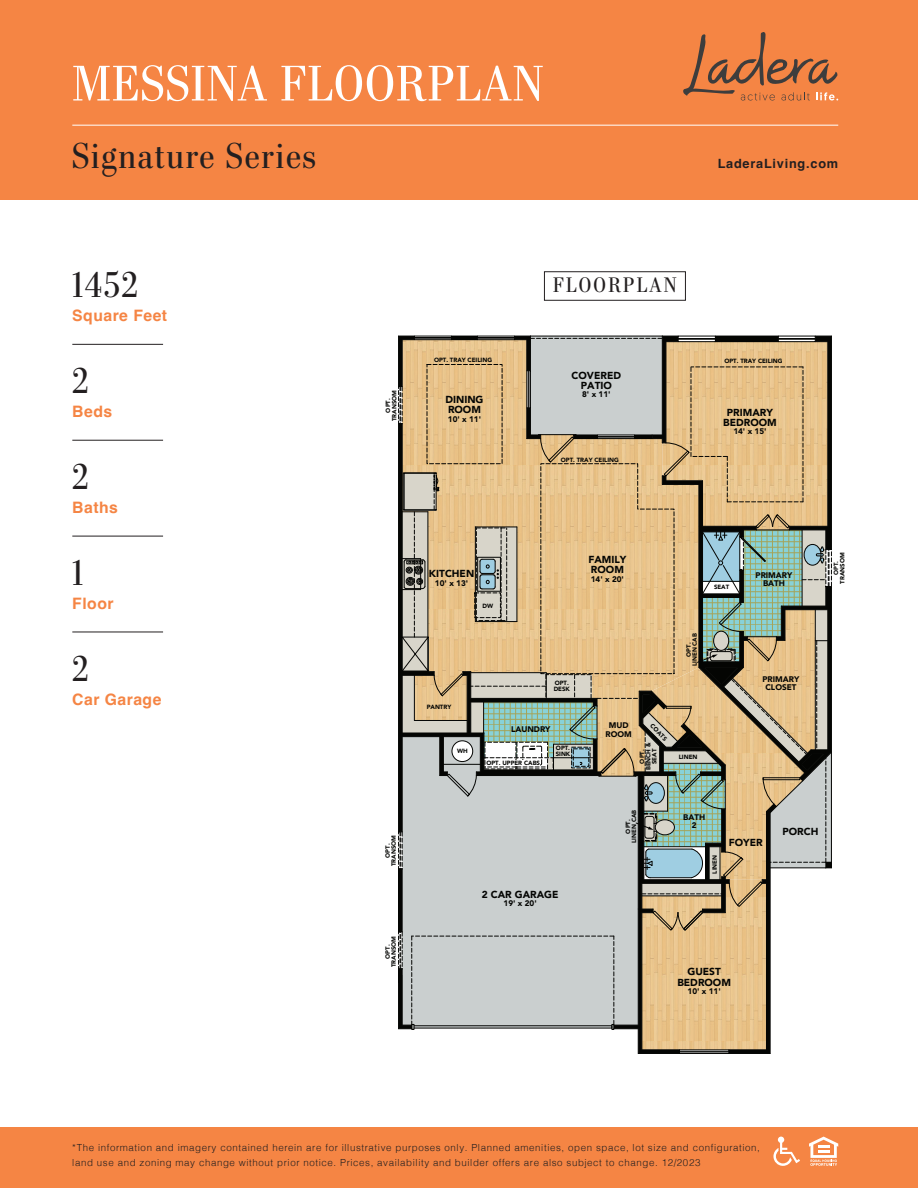
<style>
.page{position:relative;width:918px;height:1188px;background:#fff}
.page>*{position:absolute;margin:0;border:0;box-sizing:border-box;transform-origin:0 0}
.t1{font:50.1px "Stilson";letter-spacing:.03em;color:#fff}
.t2{font:36px "Stilson";letter-spacing:.05em;color:#231f20}
.t3{font:21px "Stilson";letter-spacing:.11em;color:#231f20}
.t4{font:700 15.75px "Helvetica";letter-spacing:.03em;color:#f58544}
.t5{font:700 12.75px "Helvetica";letter-spacing:.06em;color:#231f20}
.t6{font:900 10.05px/10.1px "Avenir LT Std";color:#040503;text-align:center}
.t7{font:300 9.75px/14.2px "Helvetica";letter-spacing:.06em;color:#231f20}
.t8{font:900 8.1px/8.1px "Avenir LT Std";color:#040503;text-align:center}
.t9{font:900 6px/6px "Avenir LT Std";color:#040503;text-align:center}
</style>
<div class="page">
<div style="left:0;top:0;width:918px;height:199px;background:#f58544"></div>
<div style="left:0;top:1128px;width:918px;height:60px;background:#f58544"></div>
<div style="left:398px;top:386px;width:4px;height:38px;border:1px dashed #040503"></div>
<div style="left:398px;top:832px;width:4px;height:37px;border:1px dashed #040503"></div>
<div style="left:398px;top:932px;width:4px;height:37px;border:1px dashed #040503"></div>
<hr style="left:398px;top:969px;width:1px;height:60px;background:#040503">
<hr style="left:398px;top:869px;width:1px;height:63px;background:#040503">
<hr style="left:398px;top:424px;width:1px;height:408px;background:#040503">
<hr style="left:398px;top:336px;width:1px;height:51px;background:#040503">
<hr style="left:729px;top:1053px;width:41px;height:1px;background:#040503">
<hr style="left:638px;top:1053px;width:41px;height:1px;background:#040503">
<div style="left:679px;top:1050px;width:50px;height:4px;border:1px solid #040503"></div>
<svg style="left:399px;top:336px;width:433px;height:717px;background:#c6ba9e"></svg>
<hr style="left:597px;top:706px;width:1px;height:33px;background:#040503">
<svg style="left:683px;top:32px;width:155px;height:68px"></svg>
<hr style="left:72px;top:125px;width:766px;height:1px;background:#fff">
<hr style="left:72px;top:344px;width:91px;height:1px;background:#231f20">
<hr style="left:72px;top:536px;width:91px;height:1px;background:#231f20">
<hr style="left:72px;top:440px;width:91px;height:1px;background:#231f20">
<hr style="left:72px;top:632px;width:91px;height:1px;background:#231f20">
<svg style="left:809px;top:1137px;width:29px;height:29px"></svg>
<svg style="left:773px;top:1137px;width:27px;height:29px"></svg>
<div style="left:544px;top:271px;width:142px;height:30px;border:1px solid #231f20"></div>
<h1 class="t1" style="left:72px;top:54px;width:473px">MESSINA FLOORPLAN</h1>
<h2 class="t2" style="left:72px;top:135px;width:245px">Signature Series</h2>
<h3 class="t5" style="left:718px;top:156px;width:122px">LaderaLiving.com</h3>
<h2 class="t2" style="left:72px;top:264px;width:67px">1452</h2>
<h3 class="t4" style="left:72px;top:306px;width:96px">Square Feet</h3>
<h2 class="t2" style="left:72px;top:360px;width:18px">2</h2>
<h3 class="t4" style="left:72px;top:402px;width:41px">Beds</h3>
<h2 class="t2" style="left:72px;top:456px;width:18px">2</h2>
<h3 class="t4" style="left:72px;top:498px;width:47px">Baths</h3>
<h2 class="t2" style="left:72px;top:552px;width:13px">1</h2>
<h3 class="t4" style="left:72px;top:594px;width:43px">Floor</h3>
<h2 class="t2" style="left:72px;top:648px;width:18px">2</h2>
<h3 class="t4" style="left:72px;top:690px;width:91px">Car Garage</h3>
<p class="t9" style="left:385px;top:421px;width:33px;rotate:-90deg">OPT.<br>TRANSOM</p>
<p class="t9" style="left:434px;top:357px;width:60px">OPT. TRAY CEILING</p>
<p class="t6" style="left:445px;top:394px;width:40px;text-align:left">DINING<br>ROOM</p>
<p class="t8" style="left:448px;top:415px;width:35px">10' x 11'</p>
<h3 class="t3" style="left:553px;top:273px;width:125px">FLOORPLAN</h3>
<p class="t6" style="left:572px;top:370px;width:51px">COVERED<br>PATIO</p>
<p class="t8" style="left:582px;top:391px;width:30px">8' x 11'</p>
<p class="t9" style="left:561px;top:457px;width:60px">OPT. TRAY CEILING</p>
<p class="t9" style="left:724px;top:358px;width:60px">OPT. TRAY CEILING</p>
<p class="t6" style="left:723px;top:408px;width:55px">PRIMARY<br>BEDROOM</p>
<p class="t8" style="left:733px;top:428px;width:35px">14' x 15'</p>
<p class="t9" style="left:385px;top:866px;width:33px;rotate:-90deg">OPT.<br>TRANSOM</p>
<p class="t6" style="left:429px;top:568px;width:47px">KITCHEN</p>
<p class="t8" style="left:435px;top:579px;width:35px">10' x 13'</p>
<p class="t9" style="left:482px;top:603px;width:12px">DW</p>
<p class="t6" style="left:588px;top:554px;width:40px;text-align:left">FAMILY<br>ROOM</p>
<p class="t8" style="left:591px;top:575px;width:35px">14' x 20'</p>
<p class="t9" style="left:427px;top:703px;width:26px">PANTRY</p>
<p class="t9" style="left:554px;top:680px;width:18px;text-align:left">OPT.<br>DESK</p>
<p class="t8" style="left:511px;top:725px;width:41px">LAUNDRY</p>
<p class="t8" style="left:606px;top:722px;width:28px">MUD<br>ROOM</p>
<p class="t9" style="left:457px;top:748px;width:12px">WH</p>
<p class="t9" style="left:556px;top:745px;width:16px;text-align:left">OPT.<br>SINK</p>
<p class="t9" style="left:486px;top:760px;width:55px">OPT. UPPER CABS</p>
<p class="t9" style="left:654px;top:723px;width:22px;rotate:45deg">COATS</p>
<p class="t9" style="left:639px;top:770px;width:29px;rotate:-90deg">OPT.<br>BENCH &amp;<br>SEAT</p>
<p class="t9" style="left:686px;top:666px;width:35px;rotate:-90deg">OPT.<br>LINEN CAB</p>
<p class="t9" style="left:679px;top:754px;width:20px">LINEN</p>
<p class="t9" style="left:714px;top:584px;width:17px">SEAT</p>
<p class="t8" style="left:756px;top:571px;width:38px">PRIMARY<br>BATH</p>
<p class="t8" style="left:763px;top:675px;width:38px">PRIMARY<br>CLOSET</p>
<p class="t6" style="left:482px;top:889px;width:78px">2 CAR GARAGE</p>
<p class="t8" style="left:504px;top:899px;width:35px">19' x 20'</p>
<p class="t9" style="left:625px;top:843px;width:35px;rotate:-90deg">OPT.<br>LINEN CAB</p>
<p class="t8" style="left:683px;top:813px;width:24px">BATH<br>2</p>
<p class="t9" style="left:712px;top:874px;width:20px;rotate:-90deg">LINEN</p>
<p class="t6" style="left:729px;top:838px;width:35px">FOYER</p>
<p class="t6" style="left:782px;top:826px;width:37px">PORCH</p>
<p class="t9" style="left:833px;top:584px;width:33px;rotate:-90deg">OPT.<br>TRANSOM</p>
<p class="t9" style="left:385px;top:967px;width:33px;rotate:-90deg">OPT.<br>TRANSOM</p>
<p class="t6" style="left:677px;top:967px;width:55px">GUEST<br>BEDROOM</p>
<p class="t8" style="left:688px;top:988px;width:35px">10' x 11'</p>
<p class="t7" style="left:72px;top:1140px;width:689px">*The information and imagery contained herein are for illustrative purposes only. Planned amenities, open space, lot size and configuration, land use and zoning may change without prior notice. Prices, availability and builder offers are also subject to change. 12/2023</p>
</div>
